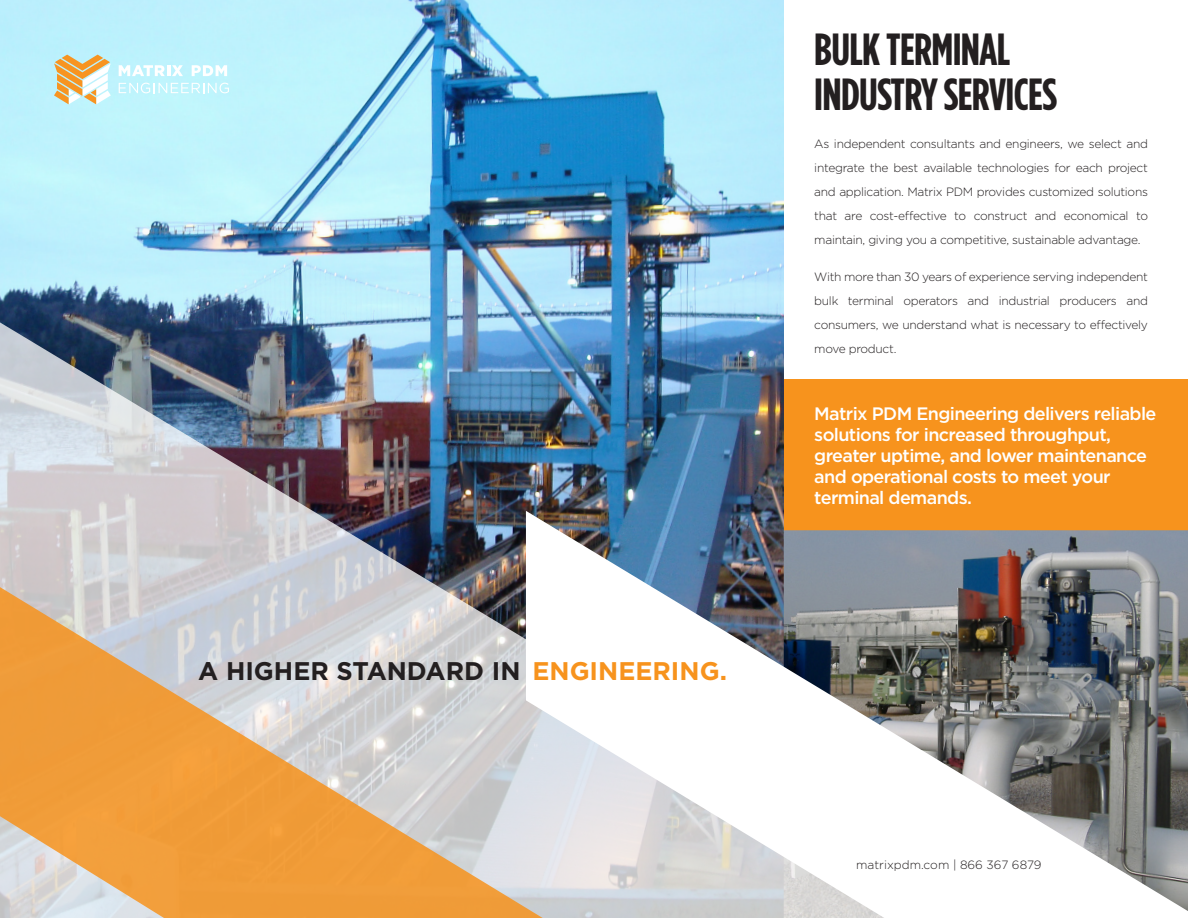
<style>
.page{position:relative;width:1188px;height:918px;background:#fff}
.page>*{position:absolute;margin:0;border:0;box-sizing:border-box;transform-origin:0 0}
.Brochure_Title_Text{font:700 45px "Gotham Condensed";letter-spacing:-.015em;color:#231f20}
.t1{font:700 25.5px "Gotham";color:#231f20}
.t2{font:700 25.5px "Gotham";color:#f7931d}
.Brochure_Color_Block{font:500 18px/21px "Gotham";letter-spacing:-.035em;color:#fff}
.Brochure_Paragraph_T{font:300 12px/24px "Gotham";letter-spacing:-.025em;color:#231f20;text-align:justify}
.Brochure_Paragraph_T-2{font:300 12px "Gotham";color:#231f20}
</style>
<div class="page">
<div style="left:784px;top:379px;width:404px;height:539px;background:#f7931d"></div>
<img style="left:0;top:0;width:784px;height:314px">
<svg style="left:54px;top:55px;width:57px;height:49px"></svg>
<svg style="left:119px;top:83px;width:110px;height:10px"></svg>
<svg style="left:119px;top:65px;width:64px;height:11px"></svg>
<svg style="left:192px;top:65px;width:35px;height:11px"></svg>
<img style="left:0;top:314px;width:784px;height:265px">
<svg style="left:0;top:579px;width:526px;height:339px;background:#ddb78b"></svg>
<img style="left:526px;top:511px;width:662px;height:407px">
<p class="t1" style="left:198px;top:654px;width:324px">A HIGHER STANDARD IN</p>
<p class="t2" style="left:532px;top:654px;width:196px">ENGINEERING.</p>
<p class="Brochure_Title_Text" style="left:814px;top:24px;width:197px">BULK TERMINAL</p>
<p class="Brochure_Title_Text" style="left:814px;top:69px;width:244px">INDUSTRY SERVICES</p>
<p class="Brochure_Paragraph_T" style="left:814px;top:131px;width:335px">As independent consultants and engineers, we select and integrate the best available technologies for each project and application. Matrix PDM provides customized solutions that are cost-effective to construct and economical to maintain, giving you a competitive, sustainable advantage.</p>
<p class="Brochure_Paragraph_T" style="left:814px;top:265px;width:335px">With more than 30 years of experience serving independent bulk terminal operators and industrial producers and consumers, we understand what is necessary to effectively move product.</p>
<p class="Brochure_Color_Block" style="left:814px;top:403px;width:344px">Matrix PDM Engineering delivers reliable solutions for increased throughput, greater uptime, and lower maintenance and operational costs to meet your terminal demands.</p>
<p class="Brochure_Paragraph_T-2" style="left:856px;top:857px;width:187px">matrixpdm.com | 866 367 6879</p>
</div>
